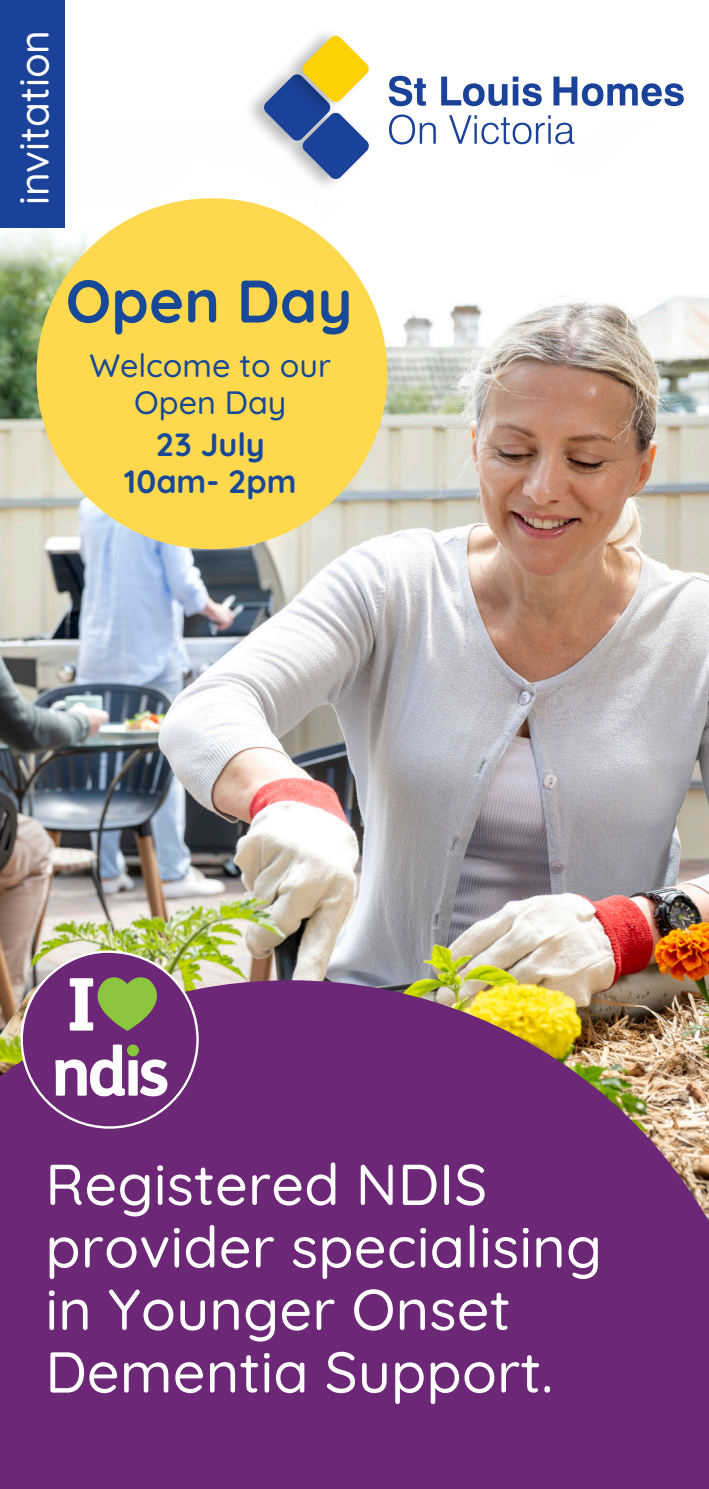
<style>
.page{position:relative;width:709px;height:1489px;background:#fff}
.page>*{position:absolute;margin:0;border:0;box-sizing:border-box;transform-origin:0 0}
.t1{font:700 60px "Quicksand";color:#184898}
.t2{font:500 57.5px/62.5px "Quicksand";color:#fff}
.t3{font:500 41.25px "Quicksand";color:#fff}
.t4{font:500 32.25px/37px "Quicksand";color:#184898;text-align:center}
.t5{font:700 32.25px/37px "Quicksand";color:#184898;text-align:center}
</style>
<div class="page">
<img style="left:0;top:279px;width:709px;height:701px">
<svg style="left:0;top:242px;width:360px;height:37px"></svg>
<svg style="left:0;top:980px;width:709px;height:508px;background:#733474"></svg>
<svg style="left:22px;top:949px;width:176px;height:180px;background:#8c6487"></svg>
<div style="left:37px;top:198px;width:350px;height:351px;background:#fed84d;border-radius:50%"></div>
<div style="left:0;top:0;width:65px;height:228px;background:#1b4299"></div>
<svg style="left:263px;top:35px;width:106px;height:145px"></svg>
<svg style="left:389px;top:76px;width:37px;height:30px"></svg>
<svg style="left:441px;top:77px;width:101px;height:29px"></svg>
<svg style="left:553px;top:77px;width:130px;height:29px"></svg>
<svg style="left:389px;top:114px;width:47px;height:30px"></svg>
<svg style="left:449px;top:115px;width:125px;height:29px"></svg>
<p class="t3" style="left:2px;top:205px;width:177px;rotate:-90deg">invitation</p>
<p class="t1" style="left:66px;top:255px;width:288px">Open Day</p>
<p class="t4" style="left:90px;top:344px;width:243px">Welcome to our<br>Open Day</p>
<p class="t5" style="left:124px;top:423px;width:174px">23 July<br>10am- 2pm</p>
<p class="t2" style="left:45px;top:1147px;width:558px">Registered NDIS provider specialising in Younger Onset<br>Dementia Support.</p>
</div>
